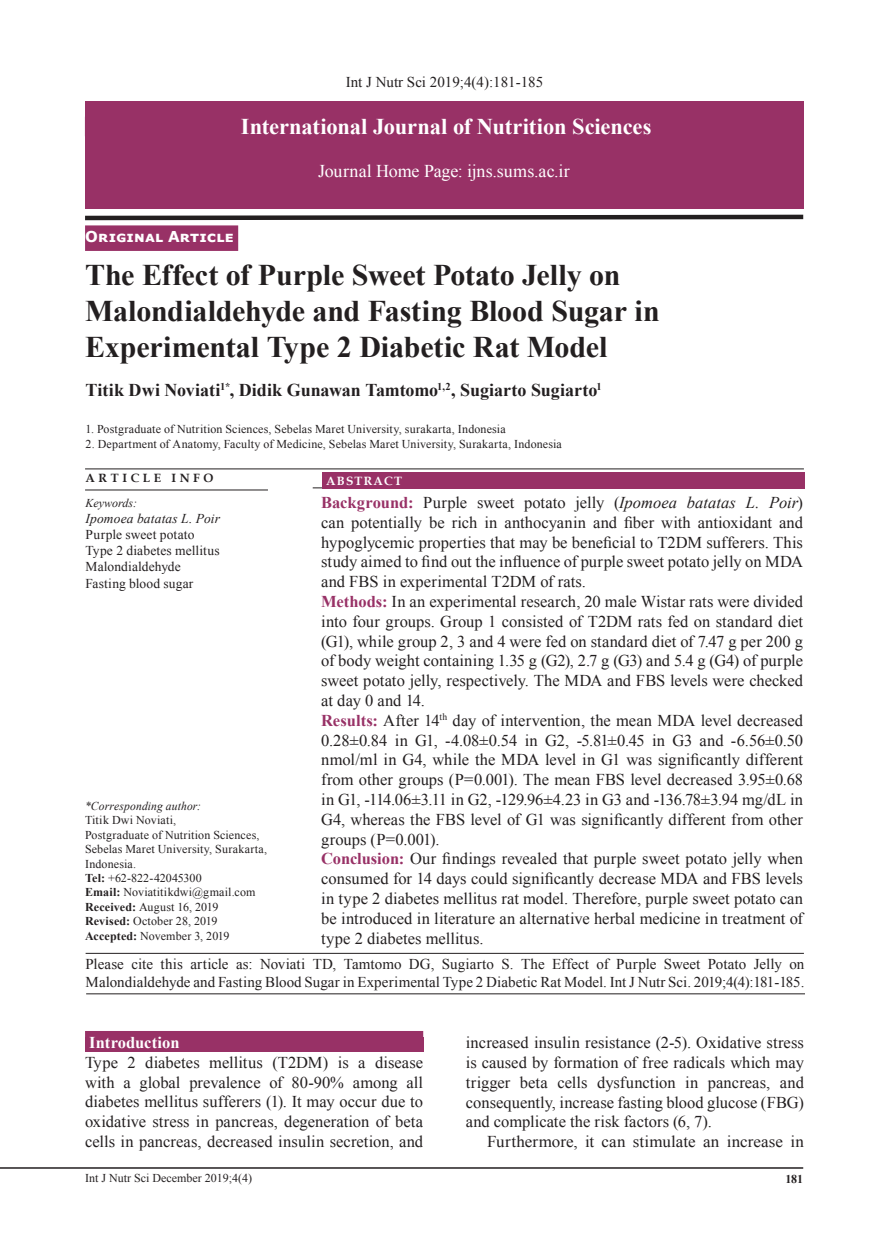
<style>
.page{position:relative;width:889px;height:1242px;background:#fff}
.page>*{position:absolute;margin:0;border:0;box-sizing:border-box;transform-origin:0 0}
.t1{font:700 30px/36px "Times New Roman";letter-spacing:-.005em;color:#231f20}
.t2{font:700 22.5px "Times New Roman";letter-spacing:-.005em;color:#fff}
.t3{font:700 18px "Times New Roman";color:#231f20}
.t4{font:18px "Times New Roman";color:#fff}
.t5{font:16.5px/19.8px "Times New Roman";color:#231f20;text-align:justify}
.t6{font:700 16.5px "Times New Roman";color:#fff}
.t7{font:15px/18px "Times New Roman";color:#231f20}
.t8{font:700 15px "Verdana";letter-spacing:.01em;color:#fff}
.t9{font:13.5px/16.2px "Times New Roman";letter-spacing:.01em;color:#231f20}
.t10{font:italic 13.5px "Times New Roman";letter-spacing:.01em;color:#231f20}
.t11{font:12px/14.4px "Times New Roman";letter-spacing:.01em;color:#231f20}
.t12{font:italic 12px "Times New Roman";letter-spacing:.01em;color:#231f20;scale:.96 1}
.t13{font:700 12px "Book Antiqua";letter-spacing:.3em;color:#231f20}
.t14{font:italic 12px "Times New Roman";letter-spacing:.01em;color:#231f20}
.t15{font:700 12px "Book Antiqua";letter-spacing:.1em;color:#fff}
.t16{font:700 12px "Times New Roman";color:#231f20}
.s1{font-weight:700;color:#983166}
.s2{font-style:italic}
.s3{font-weight:700}
</style>
<div class="page">
<hr style="left:0;top:1167px;width:803px;height:1px;background:#231f20">
<hr style="left:85px;top:468px;width:719px;height:1px;background:#231f20">
<hr style="left:85px;top:489px;width:183px;height:1px;background:#231f20">
<div style="left:85px;top:225px;width:153px;height:26px;background:#983166"></div>
<hr style="left:313px;top:487px;width:491px;height:1px;background:#231f20">
<div style="left:322px;top:472px;width:482px;height:16px;background:#983166"></div>
<hr style="left:86px;top:953px;width:718px;height:1px;background:#231f20">
<div style="left:85px;top:101px;width:718px;height:107px;background:#983166"></div>
<svg style="left:85px;top:214px;width:719px;height:7px"></svg>
<hr style="left:86px;top:993px;width:719px;height:1px;background:#231f20">
<div style="left:85px;top:1036px;width:338px;height:15px;background:#983166"></div>
<div style="left:85px;top:1031px;width:338px;height:19px;background:#983166"></div>
<p class="t7" style="left:346px;top:72px;width:199px">Int J Nutr Sci 2019;4(4):181-185</p>
<h2 class="t2" style="left:241px;top:110px;width:412px">International Journal of Nutrition Sciences</h2>
<p class="t4" style="left:318px;top:158px;width:253px">Journal Home Page: ijns.sums.ac.ir</p>
<p class="t8" style="left:85px;top:226px;width:150px">Original Article</p>
<h1 class="t1" style="left:85px;top:255px;width:576px">The Effect of Purple Sweet Potato Jelly on<br>Malondialdehyde and Fasting Blood Sugar in<br>Experimental Type 2 Diabetic Rat Model</h1>
<p class="t3" style="left:86px;top:377px;width:517px">Titik Dwi Noviati<sup>1*</sup>, Didik Gunawan Tamtomo<sup>1,2</sup>, Sugiarto Sugiarto<sup>1</sup></p>
<p class="t11" style="left:86px;top:421px;width:421px">1. Postgraduate of Nutrition Sciences, Sebelas Maret University, surakarta, Indonesia</p>
<p class="t11" style="left:86px;top:436px;width:478px">2. Department of Anatomy, Faculty of Medicine, Sebelas Maret University, Surakarta, Indonesia</p>
<p class="t13" style="left:86px;top:470px;width:129px">ARTICLE INFO</p>
<p class="t15" style="left:326px;top:472px;width:77px">ABSTRACT</p>
<p class="t5" style="left:321px;top:492px;width:483px;text-align:left"><span class="s1">Background:</span> Purple sweet potato jelly (<span class="s2">Ipomoea batatas L. Poir</span>) can potentially be rich in anthocyanin and fiber with antioxidant and hypoglycemic properties that may be beneficial to T2DM sufferers. This study aimed to find out the influence of purple sweet potato jelly on MDA and FBS in experimental T2DM of rats.<br><span class="s1">Methods:</span> In an experimental research, 20 male Wistar rats were divided into four groups. Group 1 consisted of T2DM rats fed on standard diet (G1), while group 2, 3 and 4 were fed on standard diet of 7.47 g per 200 g of body weight containing 1.35 g (G2), 2.7 g (G3) and 5.4 g (G4) of purple sweet potato jelly, respectively. The MDA and FBS levels were checked at day 0 and 14.<br><span class="s1">Results:</span> After 14<sup>th</sup> day of intervention, the mean MDA level decreased 0.28±0.84 in G1, -4.08±0.54 in G2, -5.81±0.45 in G3 and -6.56±0.50 nmol/ml in G4, while the MDA level in G1 was significantly different from other groups (P=0.001). The mean FBS level decreased 3.95±0.68 in G1, -114.06±3.11 in G2, -129.96±4.23 in G3 and -136.78±3.94 mg/dL in G4, whereas the FBS level of G1 was significantly different from other groups (P=0.001).<br><span class="s1">Conclusion:</span> Our findings revealed that purple sweet potato jelly when consumed for 14 days could significantly decrease MDA and FBS levels in type 2 diabetes mellitus rat model. Therefore, purple sweet potato can be introduced in literature an alternative herbal medicine in treatment of type 2 diabetes mellitus.</p>
<p class="t14" style="left:86px;top:494px;width:53px">Keywords:</p>
<p class="t10" style="left:86px;top:509px;width:136px">Ipomoea batatas L. Poir</p>
<p class="t9" style="left:86px;top:526px;width:136px">Purple sweet potato<br>Type 2 diabetes mellitus<br>Malondialdehyde<br>Fasting blood sugar</p>
<p class="t12" style="left:85px;top:797px;width:122px">*Corresponding author:</p>
<p class="t11" style="left:85px;top:813px;width:184px">Titik Dwi Noviati,<br>Postgraduate of Nutrition Sciences,<br>Sebelas Maret University, Surakarta,<br>Indonesia.<br><span class="s3">Tel:</span> +62-822-42045300<br><span class="s3">Email:</span> Noviatitikdwi@gmail.com<br><span class="s3">Received:</span> August 16, 2019<br><span class="s3">Revised:</span> October 28, 2019<br><span class="s3">Accepted:</span> November 3, 2019</p>
<p class="t7" style="left:86px;top:954px;width:720px">Please cite this article as: Noviati TD, Tamtomo DG, Sugiarto S. The Effect of Purple Sweet Potato Jelly on<br>Malondialdehyde and Fasting Blood Sugar in Experimental Type 2 Diabetic Rat Model. Int J Nutr Sci. 2019;4(4):181-185.</p>
<p class="t6" style="left:89px;top:1030px;width:92px">Introduction</p>
<p class="t5" style="left:85px;top:1051px;width:340px">Type 2 diabetes mellitus (T2DM) is a disease with a global prevalence of 80-90% among all diabetes mellitus sufferers (1). It may occur due to oxidative stress in pancreas, degeneration of beta cells in pancreas, decreased insulin secretion, and</p>
<p class="t5" style="left:466px;top:1032px;width:340px">increased insulin resistance (2-5). Oxidative stress is caused by formation of free radicals which may trigger beta cells dysfunction in pancreas, and consequently, increase fasting blood glucose (FBG) and complicate the risk factors (6, 7).</p>
<p class="t5" style="left:487px;top:1131px;width:318px">Furthermore, it can stimulate an increase in</p>
<p class="t11" style="left:85px;top:1170px;width:168px">Int J Nutr Sci December 2019;4(4)</p>
<p class="t16" style="left:785px;top:1170px;width:19px">181</p>
</div>
